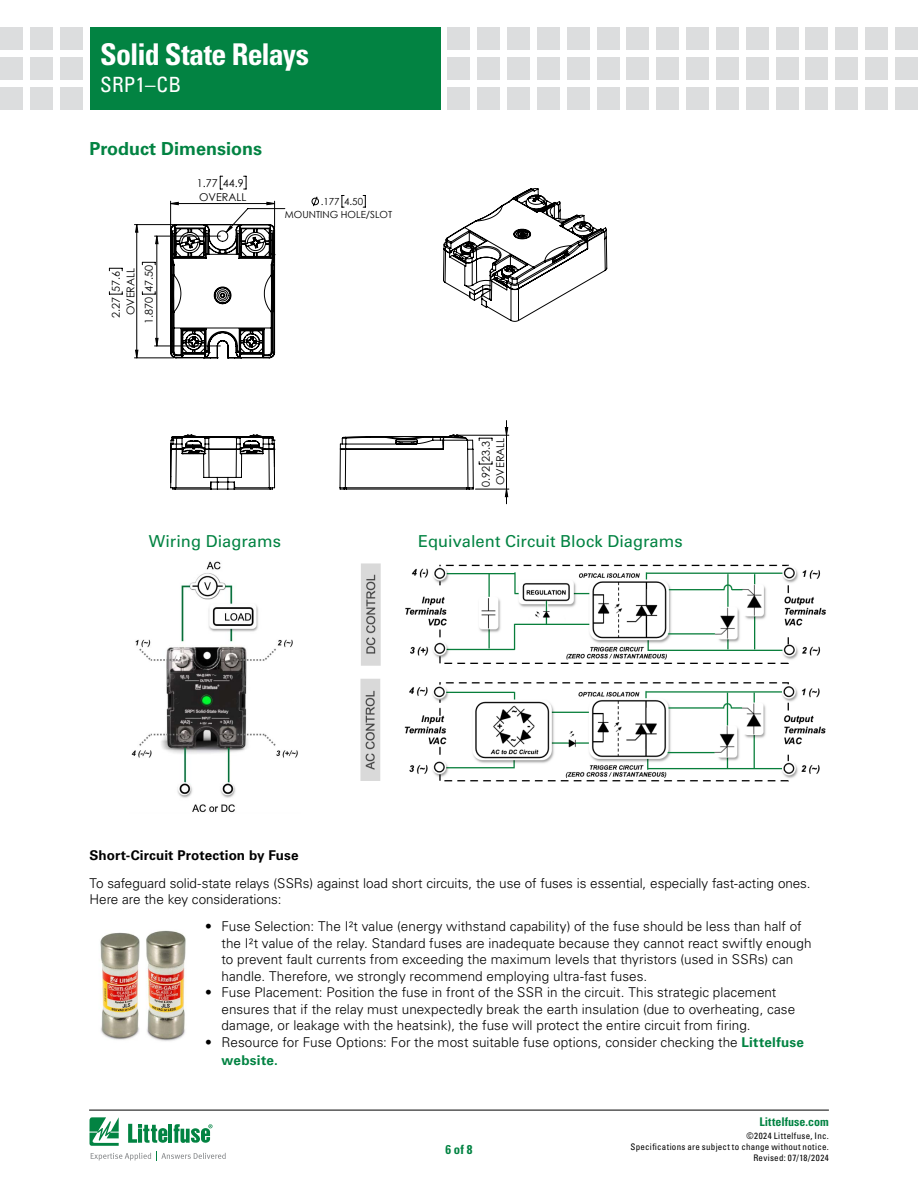
<style>
.page{position:relative;width:918px;height:1188px;background:#fff}
.page>*{position:absolute;margin:0;border:0;box-sizing:border-box;transform-origin:0 0}
.t1{font:700 condensed 30px "Univers LT Std";letter-spacing:-.025em;color:#fff}
.t2{font:condensed 21px "Univers LT Std";letter-spacing:.005em;color:#fff}
.FACTS_HEAD{font:700 18px "Univers LT Std";color:#028342}
.PRODUCT_SUBHEAD{font:16.5px "Univers LT Std";color:#028342}
.Body_1{font:300 13.5px/16.5px "Univers LT Std";letter-spacing:.005em;color:#000}
.Body_1-2{font:700 13.5px "Univers LT Std";letter-spacing:.005em;color:#000}
.t3{font:700 condensed 12.75px "Univers LT Std";color:#028342}
.t4{font:700 condensed 12px "Univers LT Std";letter-spacing:.005em;color:#028342}
.t5{font:10.8px/14.5px "Century Gothic";color:#000}
.t6{font:9.75px/13.2px "Century Gothic";color:#000}
.t7{font:condensed 9px/10.8px "Univers LT Std";letter-spacing:.03em;color:#000;text-align:right}
.s1{font-weight:700;color:#028342}
</style>
<div class="page">
<hr style="left:89px;top:1110px;width:740px;height:1px;background:#000">
<div style="left:90px;top:27px;width:351px;height:82px;background:#028342"></div>
<div style="left:60px;top:27px;width:23px;height:23px;background:#dcddde"></div>
<div style="left:60px;top:57px;width:23px;height:23px;background:#dcddde"></div>
<div style="left:60px;top:87px;width:23px;height:22px;background:#dcddde"></div>
<div style="left:30px;top:27px;width:23px;height:23px;background:#dcddde"></div>
<div style="left:30px;top:57px;width:23px;height:23px;background:#dcddde"></div>
<div style="left:30px;top:87px;width:23px;height:22px;background:#dcddde"></div>
<div style="left:0;top:27px;width:23px;height:23px;background:#dcddde"></div>
<div style="left:0;top:57px;width:23px;height:23px;background:#dcddde"></div>
<div style="left:0;top:87px;width:23px;height:22px;background:#dcddde"></div>
<div style="left:448px;top:27px;width:22px;height:23px;background:#dcddde"></div>
<div style="left:448px;top:57px;width:22px;height:23px;background:#dcddde"></div>
<div style="left:448px;top:87px;width:22px;height:22px;background:#dcddde"></div>
<div style="left:477px;top:27px;width:23px;height:23px;background:#dcddde"></div>
<div style="left:477px;top:57px;width:23px;height:23px;background:#dcddde"></div>
<div style="left:477px;top:87px;width:23px;height:22px;background:#dcddde"></div>
<div style="left:507px;top:27px;width:23px;height:23px;background:#dcddde"></div>
<div style="left:507px;top:57px;width:23px;height:23px;background:#dcddde"></div>
<div style="left:507px;top:87px;width:23px;height:22px;background:#dcddde"></div>
<div style="left:537px;top:27px;width:23px;height:23px;background:#dcddde"></div>
<div style="left:537px;top:57px;width:23px;height:23px;background:#dcddde"></div>
<div style="left:537px;top:87px;width:23px;height:22px;background:#dcddde"></div>
<div style="left:567px;top:27px;width:23px;height:23px;background:#dcddde"></div>
<div style="left:567px;top:57px;width:23px;height:23px;background:#dcddde"></div>
<div style="left:567px;top:87px;width:23px;height:22px;background:#dcddde"></div>
<div style="left:597px;top:27px;width:23px;height:23px;background:#dcddde"></div>
<div style="left:597px;top:57px;width:23px;height:23px;background:#dcddde"></div>
<div style="left:597px;top:87px;width:23px;height:22px;background:#dcddde"></div>
<div style="left:627px;top:27px;width:22px;height:23px;background:#dcddde"></div>
<div style="left:627px;top:57px;width:22px;height:23px;background:#dcddde"></div>
<div style="left:627px;top:87px;width:22px;height:22px;background:#dcddde"></div>
<div style="left:656px;top:27px;width:23px;height:23px;background:#dcddde"></div>
<div style="left:656px;top:57px;width:23px;height:23px;background:#dcddde"></div>
<div style="left:656px;top:87px;width:23px;height:22px;background:#dcddde"></div>
<div style="left:686px;top:27px;width:23px;height:23px;background:#dcddde"></div>
<div style="left:686px;top:57px;width:23px;height:23px;background:#dcddde"></div>
<div style="left:686px;top:87px;width:23px;height:22px;background:#dcddde"></div>
<div style="left:716px;top:27px;width:23px;height:23px;background:#dcddde"></div>
<div style="left:716px;top:57px;width:23px;height:23px;background:#dcddde"></div>
<div style="left:716px;top:87px;width:23px;height:22px;background:#dcddde"></div>
<div style="left:746px;top:27px;width:23px;height:23px;background:#dcddde"></div>
<div style="left:746px;top:57px;width:23px;height:23px;background:#dcddde"></div>
<div style="left:746px;top:87px;width:23px;height:22px;background:#dcddde"></div>
<div style="left:805px;top:27px;width:23px;height:23px;background:#dcddde"></div>
<div style="left:805px;top:57px;width:23px;height:23px;background:#dcddde"></div>
<div style="left:805px;top:87px;width:23px;height:22px;background:#dcddde"></div>
<div style="left:776px;top:27px;width:22px;height:23px;background:#dcddde"></div>
<div style="left:776px;top:57px;width:22px;height:23px;background:#dcddde"></div>
<div style="left:776px;top:87px;width:22px;height:22px;background:#dcddde"></div>
<div style="left:835px;top:27px;width:23px;height:23px;background:#dcddde"></div>
<div style="left:835px;top:57px;width:23px;height:23px;background:#dcddde"></div>
<div style="left:835px;top:87px;width:23px;height:22px;background:#dcddde"></div>
<div style="left:865px;top:27px;width:23px;height:23px;background:#dcddde"></div>
<div style="left:865px;top:57px;width:23px;height:23px;background:#dcddde"></div>
<div style="left:865px;top:87px;width:23px;height:22px;background:#dcddde"></div>
<div style="left:895px;top:27px;width:23px;height:23px;background:#dcddde"></div>
<div style="left:895px;top:57px;width:23px;height:23px;background:#dcddde"></div>
<div style="left:895px;top:87px;width:23px;height:22px;background:#dcddde"></div>
<svg style="left:90px;top:1117px;width:136px;height:44px"></svg>
<svg style="left:469px;top:188px;width:138px;height:134px"></svg>
<hr style="left:459px;top:435px;width:50px;height:1px;background:#000">
<hr style="left:475px;top:489px;width:34px;height:1px;background:#000">
<svg style="left:109px;top:292px;width:14px;height:3px"></svg>
<svg style="left:109px;top:268px;width:14px;height:3px"></svg>
<hr style="left:134px;top:224px;width:40px;height:1px;background:#000">
<hr style="left:134px;top:358px;width:40px;height:1px;background:#000">
<hr style="left:353px;top:589px;width:83px;height:1px;background:#c0c0c0">
<hr style="left:353px;top:603px;width:83px;height:1px;background:#c0c0c0">
<hr style="left:353px;top:610px;width:83px;height:1px;background:#c0c0c0">
<hr style="left:436px;top:556px;width:202px;height:1px;background:#c0c0c0">
<hr style="left:90px;top:158px;width:1px;height:359px;background:#c0c0c0">
<hr style="left:90px;top:158px;width:548px;height:1px;background:#c0c0c0">
<hr style="left:670px;top:158px;width:1px;height:359px;background:#c0c0c0">
<hr style="left:90px;top:617px;width:548px;height:1px;background:#c0c0c0">
<svg style="left:170px;top:176px;width:196px;height:49px"></svg>
<svg style="left:136px;top:225px;width:372px;height:272px"></svg>
<img style="left:130px;top:561px;width:171px;height:252px">
<img style="left:357px;top:563px;width:469px;height:219px">
<img style="left:100px;top:930px;width:86px;height:111px">
<h1 class="t1" style="left:100px;top:36px;width:210px">Solid State Relays</h1>
<h2 class="t2" style="left:100px;top:71px;width:82px">SRP1–CB</h2>
<p class="FACTS_HEAD" style="left:90px;top:138px;width:174px">Product Dimensions</p>
<p class="t5" style="left:109px;top:318px;width:51px;rotate:-90deg">2.27 57.6<br>OVERALL</p>
<p class="t5" style="left:142px;top:324px;width:60px;rotate:-90deg">1.870 47.50</p>
<p class="t5" style="left:197px;top:175px;width:51px">1.77 44.9<br>OVERALL</p>
<p class="t6" style="left:285px;top:195px;width:109px;text-indent:36px">.177 4.50<br>MOUNTING HOLE/SLOT</p>
<p class="t5" style="left:478px;top:487px;width:51px;rotate:-90deg">0.92 23.3<br>OVERALL</p>
<p class="PRODUCT_SUBHEAD" style="left:149px;top:531px;width:134px">Wiring Diagrams</p>
<p class="PRODUCT_SUBHEAD" style="left:418px;top:531px;width:266px">Equivalent Circuit Block Diagrams</p>
<p class="Body_1-2" style="left:90px;top:848px;width:211px">Short-Circuit Protection by Fuse</p>
<p class="Body_1" style="left:90px;top:875px;width:723px">To safeguard solid-state relays (SSRs) against load short circuits, the use of fuses is essential, especially fast-acting ones.<br>Here are the key considerations:</p>
<p class="Body_1" style="left:222px;top:918px;width:592px;text-indent:-16px">• Fuse Selection: The I²t value (energy withstand capability) of the fuse should be less than half of the I²t value of the relay. Standard fuses are inadequate because they cannot react swiftly enough to prevent fault currents from exceeding the maximum levels that thyristors (used in SSRs) can handle. Therefore, we strongly recommend employing ultra-fast fuses.</p>
<p class="Body_1" style="left:222px;top:984px;width:575px;text-indent:-16px">• Fuse Placement: Position the fuse in front of the SSR in the circuit. This strategic placement ensures that if the relay must unexpectedly break the earth insulation (due to overheating, case damage, or leakage with the heatsink), the fuse will protect the entire circuit from firing.</p>
<p class="Body_1" style="left:222px;top:1033px;width:584px;line-height:18px;text-indent:-16px">• Resource for Fuse Options: For the most suitable fuse options, consider checking the <span class="s1">Littelfuse website.</span></p>
<p class="t3" style="left:445px;top:1142px;width:29px">6 of 8</p>
<p class="t4" style="left:759px;top:1115px;width:71px">Littelfuse.com</p>
<p class="t7" style="left:631px;top:1131px;width:200px">©2024 Littelfuse, Inc.<br>Specifications are subject to change without notice.<br>Revised: 07/18/2024</p>
</div>
